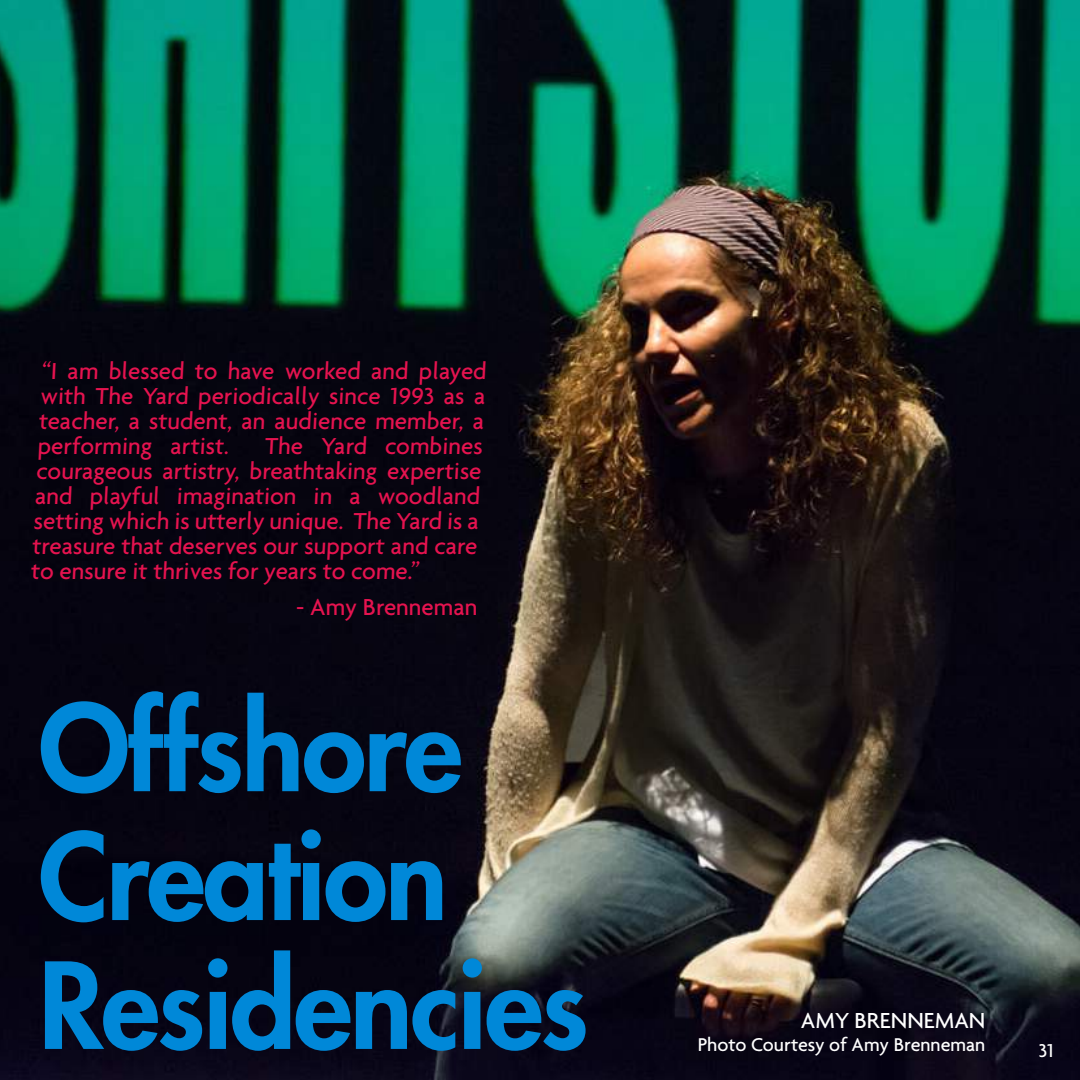
<style>
.page{position:relative;width:1080px;height:1080px;background:#fff}
.page>*{position:absolute;margin:0;border:0;box-sizing:border-box;transform-origin:0 0}
.t1{font:800 116.25px/128.8px "Futura Std";letter-spacing:-.02em;color:#0088d8}
.t2{font:500 25px/25px "Agenda";color:#e5134f;text-align:justify}
.t3{font:500 23.5px "Agenda";color:#fff}
.t4{font:500 20px "Agenda";color:#fff}
</style>
<div class="page">
<img style="left:0;top:0;width:1080px;height:1080px">
<p class="t2" style="left:37px;top:358px;width:452px">“I am blessed to have worked and played with The Yard periodically since 1993 as a teacher, a student, an audience member, a performing artist.</p>
<p class="t2" style="left:31px;top:433px;width:455px;text-align:left;text-indent:234px">The Yard combines courageous artistry, breathtaking expertise and playful imagination in a woodland setting which is utterly unique. The Yard is a treasure that deserves our support and care to ensure it thrives for years to come.”</p>
<p class="t2" style="left:296px;top:594px;width:183px">- Amy Brenneman</p>
<h1 class="t1" style="left:39px;top:684px;width:551px">Offshore<br>Creation<br>Residencies</h1>
<p class="t3" style="left:801px;top:1006px;width:186px">AMY BRENNEMAN</p>
<p class="t4" style="left:698px;top:1033px;width:289px">Photo Courtesy of Amy Brenneman</p>
<p class="t4" style="left:1039px;top:1038px;width:17px">31</p>
</div>
